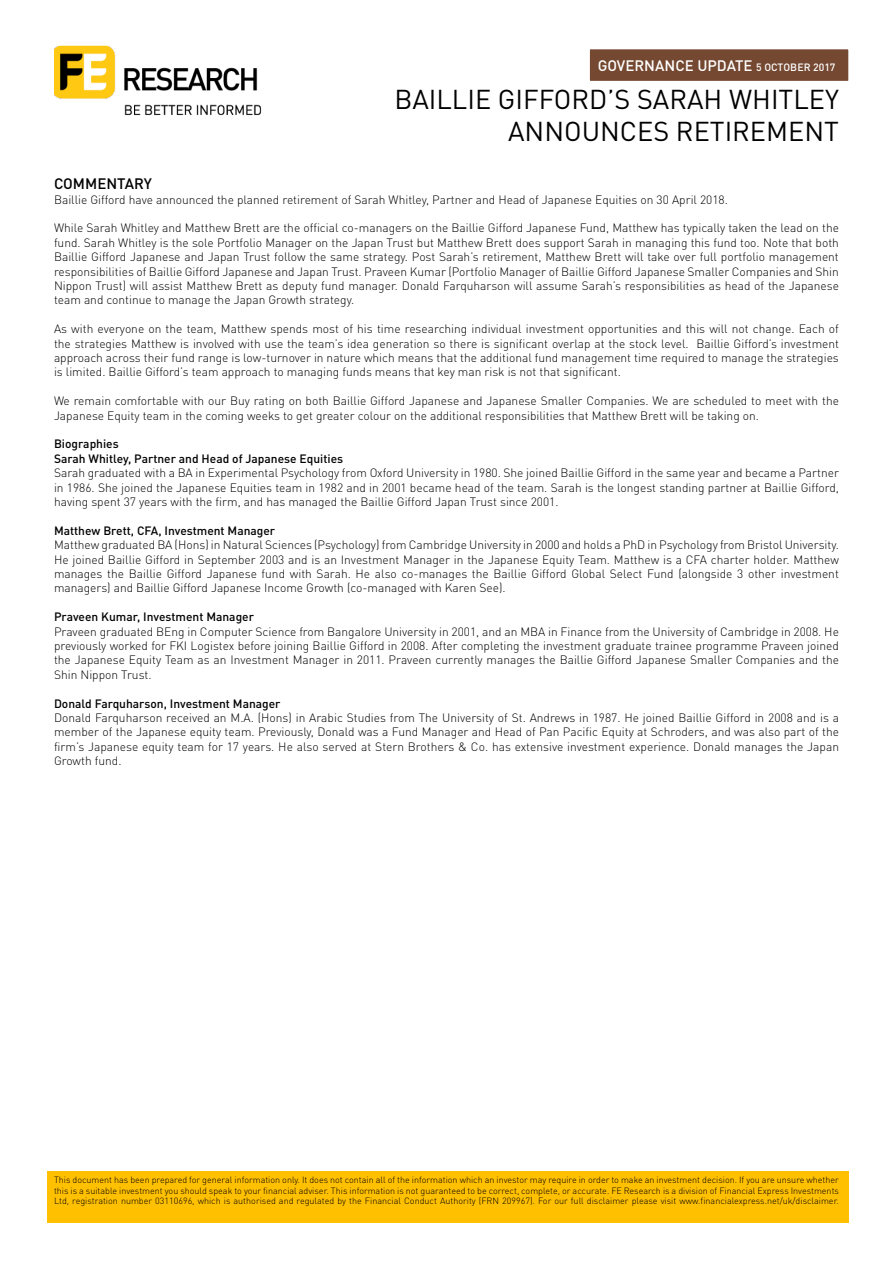
<style>
.page{position:relative;width:893px;height:1263px;background:#fff}
.page>*{position:absolute;margin:0;border:0;box-sizing:border-box;transform-origin:0 0}
.t1{font:27px/32.4px "DIN Pro";color:#000;text-align:right}
.t2{font:500 15px "DIN Pro";color:#fff}
.t3{font:500 15px "DIN Pro";color:#000}
.t4{font:300 12px/14.4px "DIN Pro";color:#000;text-align:justify}
.t5{font:500 12px/14.4px "DIN Pro";color:#000}
.t6{font:300 9px/10.8px "DIN Pro";color:#000;text-align:justify}
.s1{font-size:10.5px}
</style>
<div class="page">
<div style="left:589px;top:49px;width:260px;height:33px;background:#754831"></div>
<div style="left:588px;top:48px;width:262px;height:34px;border:2px solid #fff"></div>
<img style="left:54px;top:45px;width:208px;height:70px">
<div style="left:47px;top:1171px;width:801px;height:52px;background:#ffc000"></div>
<p class="t2" style="left:598px;top:53px;width:239px">GOVERNANCE UPDATE <span class="s1">5 OCTOBER 2017</span></p>
<h1 class="t1" style="left:394px;top:80px;width:446px">BAILLIE GIFFORD’S SARAH WHITLEY<br>ANNOUNCES RETIREMENT</h1>
<p class="t3" style="left:54px;top:172px;width:100px">COMMENTARY</p>
<p class="t4" style="left:54px;top:191px;width:675px">Baillie Gifford have announced the planned retirement of Sarah Whitley, Partner and Head of Japanese Equities on 30 April 2018.</p>
<p class="t4" style="left:54px;top:220px;width:786px">While Sarah Whitley and Matthew Brett are the official co-managers on the Baillie Gifford Japanese Fund, Matthew has typically taken the lead on the fund. Sarah Whitley is the sole Portfolio Manager on the Japan Trust but Matthew Brett does support Sarah in managing this fund too. Note that both Baillie Gifford Japanese and Japan Trust follow the same strategy. Post Sarah’s retirement, Matthew Brett will take over full portfolio management responsibilities of Baillie Gifford Japanese and Japan Trust. Praveen Kumar (Portfolio Manager of Baillie Gifford Japanese Smaller Companies and Shin Nippon Trust) will assist Matthew Brett as deputy fund manager. Donald Farquharson will assume Sarah’s responsibilities as head of the Japanese team and continue to manage the Japan Growth strategy.</p>
<p class="t4" style="left:54px;top:321px;width:787px">As with everyone on the team, Matthew spends most of his time researching individual investment opportunities and this will not change. Each of the strategies Matthew is involved with use the team’s idea generation so there is significant overlap at the stock level. Baillie Gifford’s investment approach across their fund range is low-turnover in nature which means that the additional fund management time required to manage the strategies is limited. Baillie Gifford’s team approach to managing funds means that key man risk is not that significant.</p>
<p class="t4" style="left:54px;top:393px;width:786px">We remain comfortable with our Buy rating on both Baillie Gifford Japanese and Japanese Smaller Companies. We are scheduled to meet with the<br>Japanese Equity team in the coming weeks to get greater colour on the additional responsibilities that Matthew Brett will be taking on.</p>
<p class="t5" style="left:54px;top:435px;width:291px">Biographies<br>Sarah Whitley, Partner and Head of Japanese Equities</p>
<p class="t4" style="left:54px;top:465px;width:786px">Sarah graduated with a BA in Experimental Psychology from Oxford University in 1980. She joined Baillie Gifford in the same year and became a Partner in 1986. She joined the Japanese Equities team in 1982 and in 2001 became head of the team. Sarah is the longest standing partner at Baillie Gifford, having spent 37 years with the firm, and has managed the Baillie Gifford Japan Trust since 2001.</p>
<p class="t5" style="left:54px;top:522px;width:223px">Matthew Brett, CFA, Investment Manager</p>
<p class="t4" style="left:54px;top:537px;width:786px">Matthew graduated BA (Hons) in Natural Sciences (Psychology) from Cambridge University in 2000 and holds a PhD in Psychology from Bristol University.<br>He joined Baillie Gifford in September 2003 and is an Investment Manager in the Japanese Equity Team. Matthew is a CFA charter holder. Matthew manages the Baillie Gifford Japanese fund with Sarah. He also co-manages the Baillie Gifford Global Select Fund (alongside 3 other investment managers) and Baillie Gifford Japanese Income Growth (co-managed with Karen See).</p>
<p class="t5" style="left:54px;top:608px;width:201px">Praveen Kumar, Investment Manager</p>
<p class="t4" style="left:54px;top:623px;width:786px">Praveen graduated BEng in Computer Science from Bangalore University in 2001, and an MBA in Finance from the University of Cambridge in 2008. He previously worked for FKI Logistex before joining Baillie Gifford in 2008. After completing the investment graduate trainee programme Praveen joined the Japanese Equity Team as an Investment Manager in 2011. Praveen currently manages the Baillie Gifford Japanese Smaller Companies and the Shin Nippon Trust.</p>
<p class="t5" style="left:54px;top:695px;width:228px">Donald Farquharson, Investment Manager</p>
<p class="t4" style="left:54px;top:709px;width:787px">Donald Farquharson received an M.A. (Hons) in Arabic Studies from The University of St. Andrews in 1987. He joined Baillie Gifford in 2008 and is a member of the Japanese equity team. Previously, Donald was a Fund Manager and Head of Pan Pacific Equity at Schroders, and was also part of the firm’s Japanese equity team for 17 years. He also served at Stern Brothers &amp; Co. has extensive investment experience. Donald manages the Japan Growth fund.</p>
<p class="t6" style="left:54px;top:1173px;width:786px">This document has been prepared for general information only. It does not contain all of the information which an investor may require in order to make an investment decision. If you are unsure whether this is a suitable investment you should speak to your financial adviser. This information is not guaranteed to be correct, complete, or accurate. FE Research is a division of Financial Express Investments Ltd, registration number 03110696, which is authorised and regulated by the Financial Conduct Authority (FRN 209967). For our full disclaimer please visit www.financialexpress.net/uk/disclaimer.</p>
</div>
